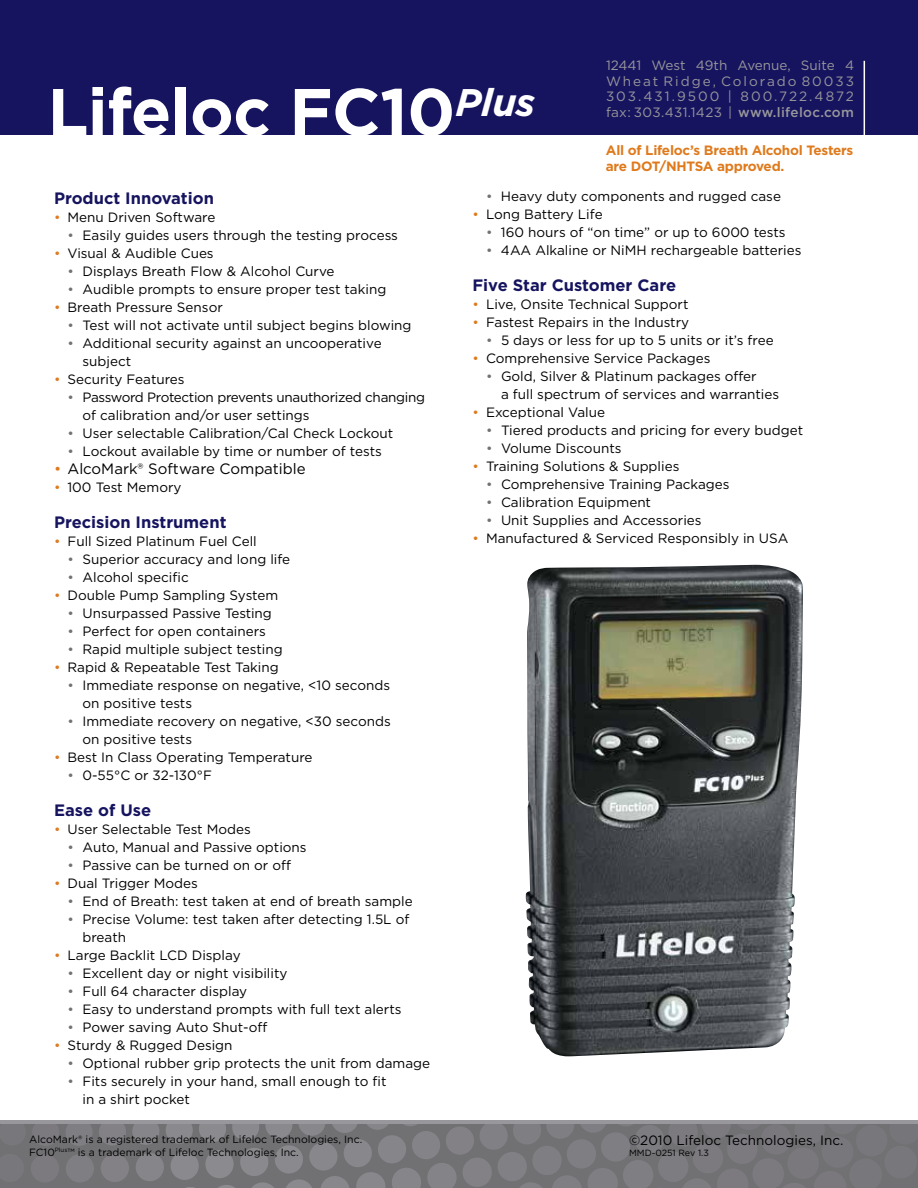
<style>
.page{position:relative;width:918px;height:1188px;background:#fff}
.page>*{position:absolute;margin:0;border:0;box-sizing:border-box;transform-origin:0 0}
.t1{font:700 66px "Gotham";letter-spacing:-.01em;color:#fff}
.t2{font:700 16.5px "Gotham";color:#16145f}
.t3{font:15px "Gotham";color:#000}
.t4{font:13.5px/18px "Gotham";color:#000}
.t5{font:13.5px/15.8px "Gotham";letter-spacing:.15em;color:#98979b;text-align:justify}
.t6{font:13.5px/18px "Gotham";letter-spacing:-.02em;color:#000}
.t7{font:700 13.5px/16.2px "Gotham";letter-spacing:-.02em;color:#df7a1c}
.t8{font:10.5px/12.6px "Gotham";color:#000}
.t9{font:9px "Gotham";color:#000}
.s1{font-weight:500}
.s2{color:#df7a1c}
.s3{color:#717073}
</style>
<div class="page">
<div style="left:0;top:0;width:918px;height:135px;background:#16145f"></div>
<div style="left:0;top:1123px;width:918px;height:65px;background:#78777b"></div>
<svg style="left:66px;top:1124px;width:739px;height:64px"></svg>
<div style="left:66px;top:1154px;width:28px;height:29px;background:#7f7e82;border-radius:50%"></div>
<div style="left:31px;top:1154px;width:28px;height:29px;background:#7c7a7f;border-radius:50%"></div>
<hr style="left:0;top:1120px;width:918px;height:4px;background:#98979b">
<img style="left:526px;top:565px;width:264px;height:491px">
<hr style="left:864px;top:61px;width:1px;height:95px;background:#fff">
<h1 class="t1" style="left:48px;top:68px;width:489px">Lifeloc FC10<sup>Plus</sup></h1>
<p class="t5" style="left:606px;top:57px;width:250px">12441 West 49th Avenue, Suite 4<br>Wheat Ridge, Colorado 80033<br>303.431.9500 | 800.722.4872 fax: 303.431.1423 | <span class="s1">www.lifeloc.com</span></p>
<p class="t7" style="left:606px;top:142px;width:249px">All of Lifeloc’s Breath Alcohol Testers are DOT/NHTSA approved.</p>
<p class="t2" style="left:54px;top:187px;width:162px">Product Innovation</p>
<p class="t4" style="left:54px;top:208px;width:163px"><span class="s2">•</span> Menu Driven Software</p>
<p class="t4" style="left:68px;top:226px;width:332px"><span class="s3">•</span> Easily guides users through the testing process</p>
<p class="t4" style="left:54px;top:244px;width:161px"><span class="s2">•</span> Visual &amp; Audible Cues</p>
<p class="t4" style="left:68px;top:262px;width:269px"><span class="s3">•</span> Displays Breath Flow &amp; Alcohol Curve</p>
<p class="t4" style="left:68px;top:280px;width:320px"><span class="s3">•</span> Audible prompts to ensure proper test taking</p>
<p class="t4" style="left:54px;top:298px;width:170px"><span class="s2">•</span> Breath Pressure Sensor</p>
<p class="t4" style="left:68px;top:316px;width:346px"><span class="s3">•</span> Test will not activate until subject begins blowing</p>
<p class="t4" style="left:82px;top:334px;width:301px;text-indent:-15px"><span class="s3">•</span> Additional security against an uncooperative subject</p>
<p class="t4" style="left:54px;top:370px;width:132px"><span class="s2">•</span> Security Features</p>
<p class="t6" style="left:82px;top:388px;width:344px;text-indent:-15px"><span class="s3">•</span> Password Protection prevents unauthorized changing of calibration and/or user settings</p>
<p class="t4" style="left:68px;top:424px;width:327px"><span class="s3">•</span> User selectable Calibration/Cal Check Lockout</p>
<p class="t4" style="left:68px;top:442px;width:316px"><span class="s3">•</span> Lockout available by time or number of tests</p>
<p class="t3" style="left:54px;top:460px;width:253px"><span class="s2">•</span> AlcoMark® Software Compatible</p>
<p class="t4" style="left:54px;top:478px;width:129px"><span class="s2">•</span> 100 Test Memory</p>
<p class="t2" style="left:54px;top:512px;width:174px">Precision Instrument</p>
<p class="t4" style="left:54px;top:532px;width:204px"><span class="s2">•</span> Full Sized Platinum Fuel Cell</p>
<p class="t4" style="left:68px;top:550px;width:224px"><span class="s3">•</span> Superior accuracy and long life</p>
<p class="t4" style="left:68px;top:568px;width:123px"><span class="s3">•</span> Alcohol specific</p>
<p class="t4" style="left:54px;top:586px;width:226px"><span class="s2">•</span> Double Pump Sampling System</p>
<p class="t4" style="left:68px;top:604px;width:206px"><span class="s3">•</span> Unsurpassed Passive Testing</p>
<p class="t4" style="left:68px;top:622px;width:200px"><span class="s3">•</span> Perfect for open containers</p>
<p class="t4" style="left:68px;top:640px;width:217px"><span class="s3">•</span> Rapid multiple subject testing</p>
<p class="t4" style="left:54px;top:658px;width:226px"><span class="s2">•</span> Rapid &amp; Repeatable Test Taking</p>
<p class="t4" style="left:82px;top:676px;width:309px;text-indent:-15px"><span class="s3">•</span> Immediate response on negative, &lt;10 seconds on positive tests</p>
<p class="t4" style="left:82px;top:712px;width:310px;text-indent:-15px"><span class="s3">•</span> Immediate recovery on negative, &lt;30 seconds on positive tests</p>
<p class="t4" style="left:54px;top:748px;width:260px"><span class="s2">•</span> Best In Class Operating Temperature</p>
<p class="t4" style="left:68px;top:766px;width:146px"><span class="s3">•</span> 0-55°C or 32-130°F</p>
<p class="t2" style="left:54px;top:800px;width:99px">Ease of Use</p>
<p class="t4" style="left:54px;top:820px;width:198px"><span class="s2">•</span> User Selectable Test Modes</p>
<p class="t4" style="left:68px;top:838px;width:241px"><span class="s3">•</span> Auto, Manual and Passive options</p>
<p class="t4" style="left:68px;top:856px;width:225px"><span class="s3">•</span> Passive can be turned on or off</p>
<p class="t4" style="left:54px;top:874px;width:145px"><span class="s2">•</span> Dual Trigger Modes</p>
<p class="t4" style="left:68px;top:892px;width:347px"><span class="s3">•</span> End of Breath: test taken at end of breath sample</p>
<p class="t4" style="left:82px;top:910px;width:328px;text-indent:-15px"><span class="s3">•</span> Precise Volume: test taken after detecting 1.5L of breath</p>
<p class="t4" style="left:54px;top:946px;width:188px"><span class="s2">•</span> Large Backlit LCD Display</p>
<p class="t4" style="left:68px;top:964px;width:221px"><span class="s3">•</span> Excellent day or night visibility</p>
<p class="t4" style="left:68px;top:982px;width:181px"><span class="s3">•</span> Full 64 character display</p>
<p class="t4" style="left:68px;top:1000px;width:336px"><span class="s3">•</span> Easy to understand prompts with full text alerts</p>
<p class="t4" style="left:68px;top:1018px;width:201px"><span class="s3">•</span> Power saving Auto Shut-off</p>
<p class="t4" style="left:54px;top:1036px;width:180px"><span class="s2">•</span> Sturdy &amp; Rugged Design</p>
<p class="t4" style="left:68px;top:1054px;width:364px"><span class="s3">•</span> Optional rubber grip protects the unit from damage</p>
<p class="t4" style="left:82px;top:1072px;width:306px;text-indent:-15px"><span class="s3">•</span> Fits securely in your hand, small enough to fit in a shirt pocket</p>
<p class="t8" style="left:29px;top:1133px;width:335px">AlcoMark® is a registered trademark of Lifeloc Technologies, Inc.<br>FC10<sup>Plus</sup>™ is a trademark of Lifeloc Technologies, Inc.</p>
<p class="t4" style="left:486px;top:187px;width:297px"><span class="s3">•</span> Heavy duty components and rugged case</p>
<p class="t4" style="left:472px;top:205px;width:132px"><span class="s2">•</span> Long Battery Life</p>
<p class="t4" style="left:486px;top:223px;width:301px"><span class="s3">•</span> 160 hours of “on time” or up to 6000 tests</p>
<p class="t4" style="left:486px;top:241px;width:317px"><span class="s3">•</span> 4AA Alkaline or NiMH rechargeable batteries</p>
<p class="t2" style="left:472px;top:275px;width:205px">Five Star Customer Care</p>
<p class="t4" style="left:473px;top:295px;width:218px"><span class="s2">•</span> Live, Onsite Technical Support</p>
<p class="t4" style="left:473px;top:313px;width:218px"><span class="s2">•</span> Fastest Repairs in the Industry</p>
<p class="t4" style="left:486px;top:331px;width:289px"><span class="s3">•</span> 5 days or less for up to 5 units or it’s free</p>
<p class="t4" style="left:473px;top:349px;width:240px"><span class="s2">•</span> Comprehensive Service Packages</p>
<p class="t4" style="left:501px;top:367px;width:280px;text-indent:-15px"><span class="s3">•</span> Gold, Silver &amp; Platinum packages offer<br>a full spectrum of services and warranties</p>
<p class="t4" style="left:473px;top:403px;width:134px"><span class="s2">•</span> Exceptional Value</p>
<p class="t4" style="left:486px;top:421px;width:319px"><span class="s3">•</span> Tiered products and pricing for every budget</p>
<p class="t4" style="left:486px;top:439px;width:137px"><span class="s3">•</span> Volume Discounts</p>
<p class="t4" style="left:473px;top:457px;width:208px"><span class="s2">•</span> Training Solutions &amp; Supplies</p>
<p class="t4" style="left:486px;top:475px;width:245px"><span class="s3">•</span> Comprehensive Training Packages</p>
<p class="t4" style="left:486px;top:493px;width:167px"><span class="s3">•</span> Calibration Equipment</p>
<p class="t4" style="left:486px;top:511px;width:217px"><span class="s3">•</span> Unit Supplies and Accessories</p>
<p class="t4" style="left:473px;top:529px;width:317px"><span class="s2">•</span> Manufactured &amp; Serviced Responsibly in USA</p>
<p class="t4" style="left:629px;top:1131px;width:216px">©2010 Lifeloc Technologies, Inc.</p>
<p class="t9" style="left:629px;top:1147px;width:81px">MMD-0251 Rev 1.3</p>
</div>
